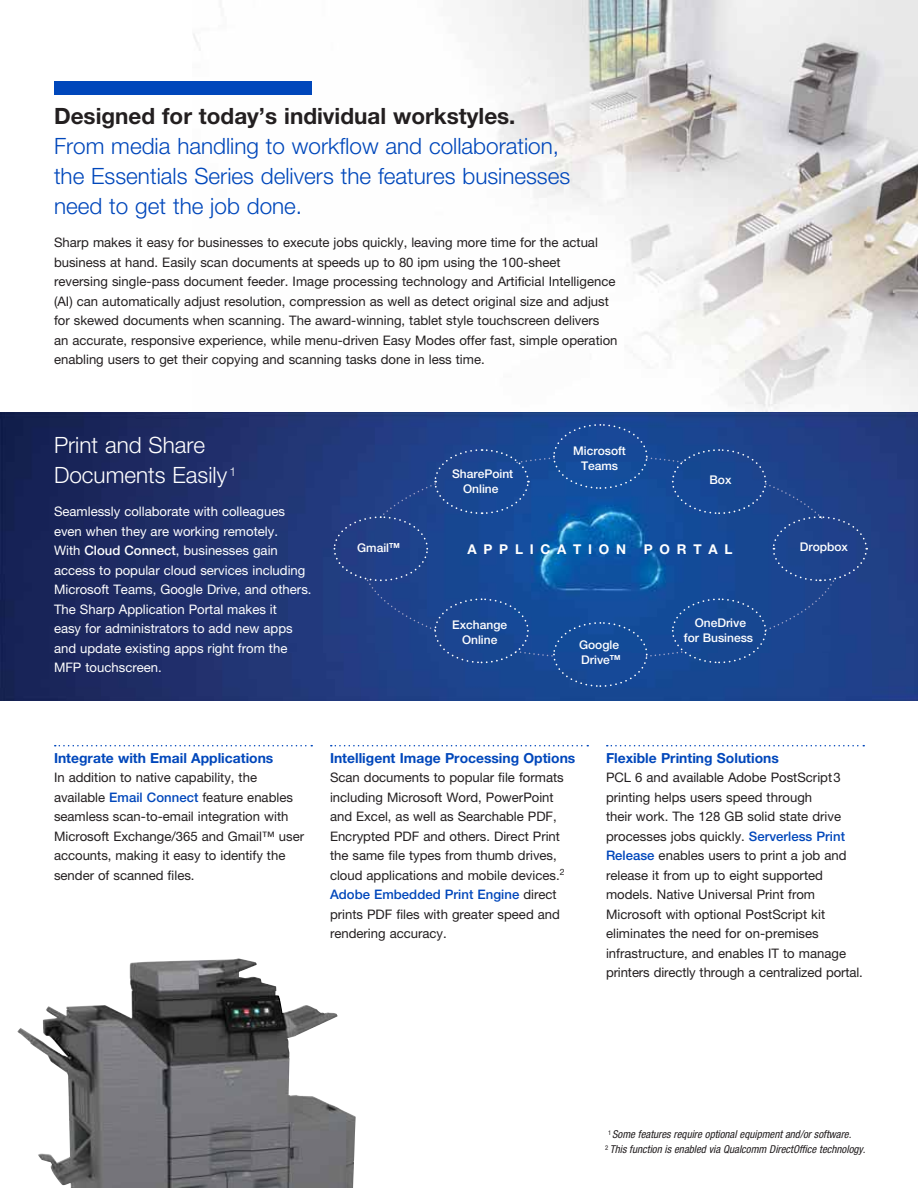
<style>
.page{position:relative;width:918px;height:1188px;background:#fff}
.page>*{position:absolute;margin:0;border:0;box-sizing:border-box;transform-origin:0 0}
.t1{font:300 22.5px/30px "Helvetica Neue LT Std";color:#0047bb}
.t2{font:700 22.5px "Helvetica Neue LT Std";color:#231f20}
.t3{font:300 22.5px/30px "Helvetica Neue LT Std";color:#fff}
.t4{font:700 13.8px "Helvetica Neue LT Std";color:#0047bb}
.t5{font:700 13.5px "Helvetica Neue LT Std";letter-spacing:.5em;color:#fff}
.t6{font:13.2px/19.5px "Helvetica Neue LT Std";color:#231f20}
.t7{font:13.2px/19.5px "Helvetica Neue LT Std";color:#fff}
.t8{font:500 12px/15px "Helvetica Neue LT Std";color:#fff;text-align:center}
.t9{font:italic condensed 10.8px/15px "Helvetica Neue LT Std";color:#231f20}
.s1{font-weight:500}
.s2{font-weight:500;color:#0047bb}
</style>
<div class="page">
<img style="left:193px;top:0;width:725px;height:413px">
<img style="left:0;top:413px;width:918px;height:287px">
<div style="left:54px;top:81px;width:258px;height:13px;background:#0047bb"></div>
<div style="left:369px;top:583px;width:62px;height:46px;background:#20418b"></div>
<img style="left:529px;top:651px;width:23px;height:6px">
<div style="left:433px;top:598px;width:96px;height:66px;background:#174791"></div>
<img style="left:650px;top:652px;width:21px;height:4px">
<div style="left:552px;top:621px;width:97px;height:67px;background:#164998"></div>
<div style="left:769px;top:584px;width:63px;height:45px;background:#1b4591"></div>
<div style="left:671px;top:598px;width:96px;height:66px;background:#164891"></div>
<svg style="left:671px;top:448px;width:197px;height:134px;background:#1c4690"></svg>
<div style="left:765px;top:483px;width:58px;height:36px;background:#1e448d"></div>
<img style="left:649px;top:457px;width:34px;height:6px">
<img style="left:530px;top:457px;width:22px;height:6px">
<div style="left:552px;top:423px;width:97px;height:67px;background:#164998"></div>
<svg style="left:333px;top:448px;width:197px;height:134px;background:#1e458e"></svg>
<svg style="left:55px;top:745px;width:257px;height:1px"></svg>
<img style="left:17px;top:958px;width:339px;height:230px">
<svg style="left:331px;top:745px;width:257px;height:1px"></svg>
<svg style="left:607px;top:745px;width:257px;height:1px"></svg>
<h1 class="t2" style="left:54px;top:108px;width:463px">Designed for today’s individual workstyles.</h1>
<h1 class="t1" style="left:54px;top:134px;width:518px">From media handling to workflow and collaboration, the Essentials Series delivers the features businesses need to get the job done.</h1>
<p class="t6" style="left:54px;top:234px;width:565px">Sharp makes it easy for businesses to execute jobs quickly, leaving more time for the actual business at hand. Easily scan documents at speeds up to 80 ipm using the 100-sheet reversing single-pass document feeder. Image processing technology and Artificial Intelligence (AI) can automatically adjust resolution, compression as well as detect original size and adjust for skewed documents when scanning. The award-winning, tablet style touchscreen delivers<br>an accurate, responsive experience, while menu-driven Easy Modes offer fast, simple operation enabling users to get their copying and scanning tasks done in less time.</p>
<h1 class="t3" style="left:54px;top:433px;width:184px">Print and Share<br>Documents Easily <sup>1</sup></h1>
<p class="t7" style="left:54px;top:504px;width:259px">Seamlessly collaborate with colleagues even when they are working remotely.<br>With <span class="s1">Cloud Connect</span>, businesses gain access to popular cloud services including Microsoft Teams, Google Drive, and others.<br>The Sharp Application Portal makes it<br>easy for administrators to add new apps and update existing apps right from the MFP touchscreen.</p>
<p class="t8" style="left:357px;top:542px;width:44px">Gmail<sup>TM</sup></p>
<p class="t8" style="left:452px;top:468px;width:63px">SharePoint<br>Online</p>
<p class="t8" style="left:573px;top:445px;width:54px">Microsoft<br>Teams</p>
<p class="t8" style="left:709px;top:474px;width:24px">Box</p>
<p class="t5" style="left:468px;top:544px;width:160px">APPLICATION</p>
<p class="t5" style="left:644px;top:544px;width:90px">PORTAL</p>
<p class="t8" style="left:452px;top:619px;width:56px">Exchange<br>Online</p>
<p class="t8" style="left:579px;top:639px;width:43px;text-align:left">Google<br>Drive<sup>TM</sup></p>
<p class="t8" style="left:684px;top:617px;width:71px">OneDrive for Business</p>
<p class="t8" style="left:800px;top:541px;width:50px">Dropbox</p>
<p class="t4" style="left:54px;top:753px;width:221px">Integrate with Email Applications</p>
<p class="t6" style="left:54px;top:769px;width:252px">In addition to native capability, the available <span class="s2">Email Connect</span> feature enables seamless scan-to-email integration with Microsoft Exchange/365 and Gmail™ user accounts, making it easy to identify the sender of scanned files.</p>
<p class="t4" style="left:330px;top:753px;width:247px">Intelligent Image Processing Options</p>
<p class="t6" style="left:330px;top:769px;width:236px">Scan documents to popular file formats including Microsoft Word, PowerPoint and Excel, as well as Searchable PDF, Encrypted PDF and others. Direct Print the same file types from thumb drives, cloud applications and mobile devices.<sup>2<br></sup><span class="s2">Adobe Embedded Print Engine</span> direct prints PDF files with greater speed and rendering accuracy.</p>
<p class="t4" style="left:606px;top:753px;width:174px">Flexible Printing Solutions</p>
<p class="t6" style="left:606px;top:769px;width:258px">PCL 6 and available Adobe PostScript3 printing helps users speed through<br>their work. The 128 GB solid state drive processes jobs quickly. <span class="s2">Serverless Print Release</span> enables users to print a job and release it from up to eight supported models. Native Universal Print from Microsoft with optional PostScript kit eliminates the need for on-premises infrastructure, and enables IT to manage printers directly through a centralized portal.</p>
<p class="t9" style="left:605px;top:1128px;width:262px"><sup>1</sup> Some features require optional equipment and/or software.<br><sup>2</sup> This function is enabled via Qualcomm DirectOffice technology.</p>
</div>
